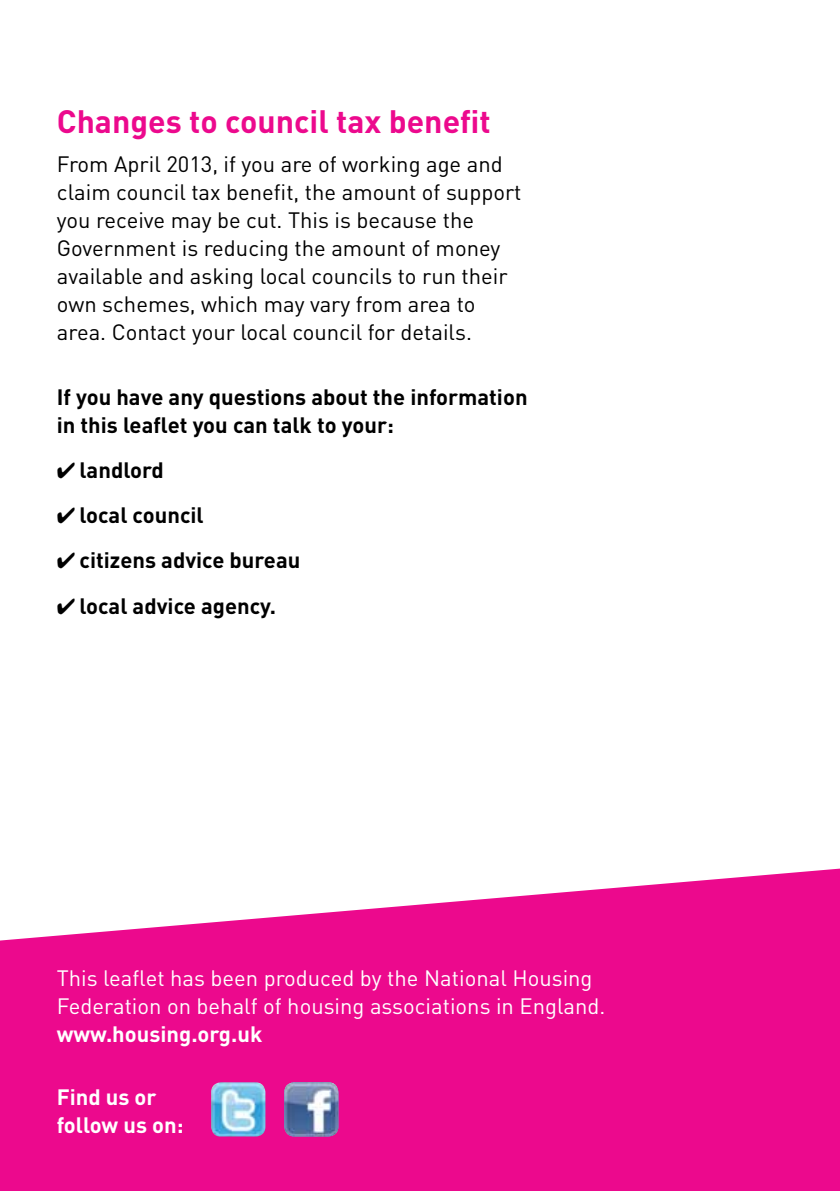
<style>
.page{position:relative;width:840px;height:1191px;background:#fff}
.page>*{position:absolute;margin:0;border:0;box-sizing:border-box;transform-origin:0 0}
.t1{font:700 32px "DIN";color:#ec098d}
.t2{font:22px/28px "DIN";color:#000}
.t3{font:700 22px/28px "DIN";color:#000}
.t4{font:22px/28px "DIN";color:#fff}
.t5{font:700 22px/28px "DIN";color:#fff}
</style>
<div class="page">
<svg style="left:0;top:868px;width:839px;height:323px;background:#ee259a"></svg>
<img style="left:284px;top:1082px;width:54px;height:54px">
<img style="left:211px;top:1082px;width:54px;height:54px">
<h1 class="t1" style="left:57px;top:100px;width:435px">Changes to council tax benefit</h1>
<p class="t2" style="left:57px;top:150px;width:466px">From April 2013, if you are of working age and claim council tax benefit, the amount of support you receive may be cut. This is because the Government is reducing the amount of money available and asking local councils to run their own schemes, which may vary from area to area. Contact your local council for details.</p>
<p class="t3" style="left:57px;top:382px;width:472px">If you have any questions about the information in this leaflet you can talk to your:</p>
<p class="t3" style="left:57px;top:455px;width:108px">✔ landlord</p>
<p class="t3" style="left:57px;top:500px;width:148px">✔ local council</p>
<p class="t3" style="left:57px;top:545px;width:245px">✔ citizens advice bureau</p>
<p class="t3" style="left:57px;top:590px;width:221px">✔ local advice agency.</p>
<p class="t4" style="left:57px;top:964px;width:550px">This leaflet has been produced by the National Housing<br>Federation on behalf of housing associations in England.</p>
<p class="t5" style="left:57px;top:1019px;width:207px">www.housing.org.uk</p>
<p class="t5" style="left:57px;top:1082px;width:128px">Find us or follow us on:</p>
</div>
